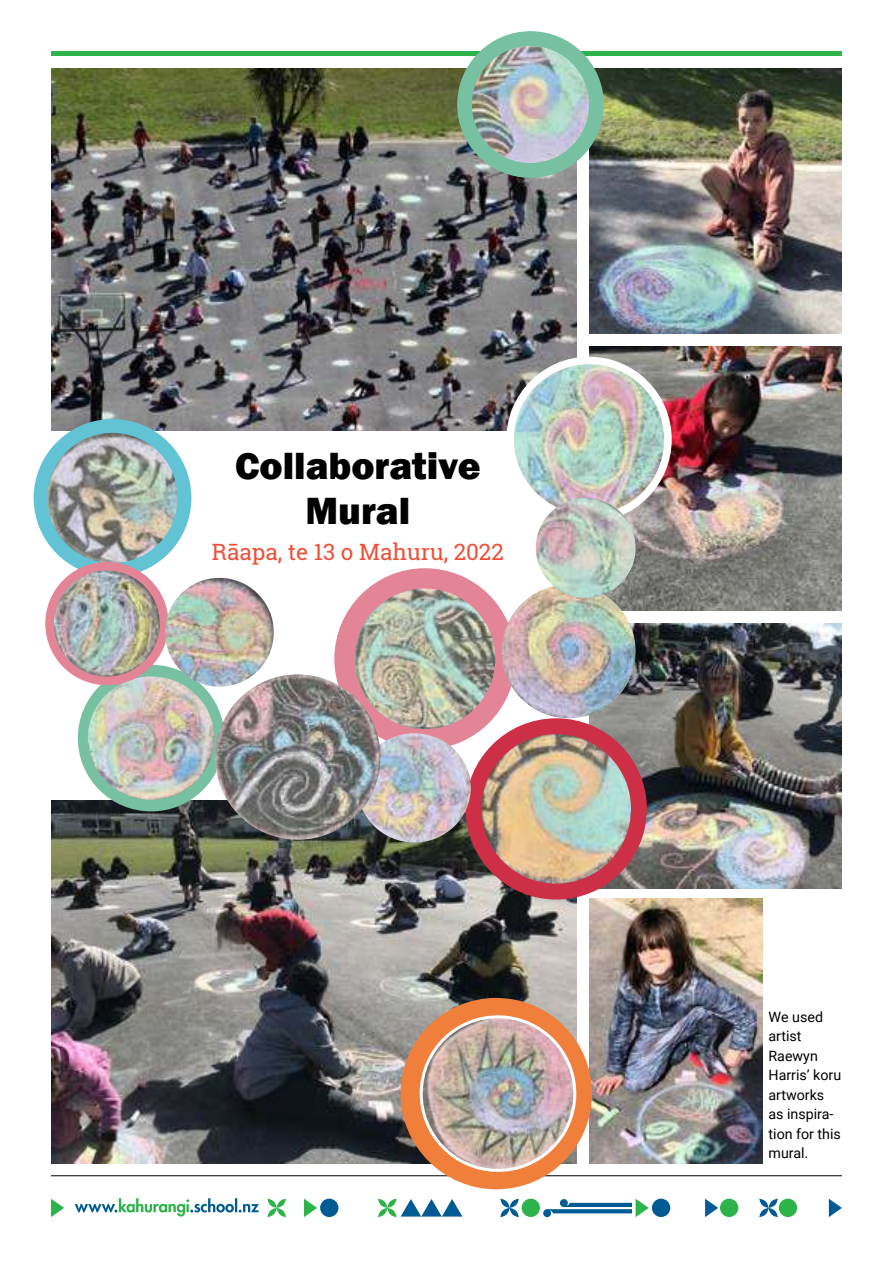
<style>
.page{position:relative;width:893px;height:1263px;background:#fff}
.page>*{position:absolute;margin:0;border:0;box-sizing:border-box;transform-origin:0 0}
.t1{font:800 39px/45px "Franklin Gothic";color:#000;text-align:center}
.t2{font:22.5px "Roboto Slab";color:#f04e37}
.t3{font:14.25px/19.5px "Roboto";color:#000}
</style>
<div class="page">
<svg style="left:829px;top:1199px;width:13px;height:18px"></svg>
<svg style="left:705px;top:1199px;width:13px;height:18px"></svg>
<svg style="left:304px;top:1199px;width:13px;height:18px"></svg>
<svg style="left:51px;top:1199px;width:13px;height:18px"></svg>
<svg style="left:759px;top:1199px;width:19px;height:18px"></svg>
<svg style="left:267px;top:1199px;width:19px;height:18px"></svg>
<svg style="left:500px;top:1199px;width:19px;height:18px"></svg>
<div style="left:720px;top:1199px;width:18px;height:18px;background:#2cb34a;border-radius:50%"></div>
<div style="left:652px;top:1199px;width:18px;height:18px;background:#005b94;border-radius:50%"></div>
<div style="left:320px;top:1199px;width:18px;height:18px;background:#005b94;border-radius:50%"></div>
<div style="left:522px;top:1199px;width:18px;height:18px;background:#2cb34a;border-radius:50%"></div>
<div style="left:779px;top:1199px;width:18px;height:18px;background:#2cb34a;border-radius:50%"></div>
<svg style="left:543px;top:1199px;width:106px;height:18px"></svg>
<svg style="left:378px;top:1199px;width:84px;height:18px"></svg>
<svg style="left:75px;top:1198px;width:184px;height:18px"></svg>
<hr style="left:51px;top:1175px;width:791px;height:1px;background:#000">
<hr style="left:51px;top:51px;width:791px;height:4px;background:#2cb34a">
<img style="left:51px;top:801px;width:526px;height:362px">
<img style="left:589px;top:68px;width:253px;height:265px">
<img style="left:589px;top:346px;width:253px;height:265px">
<img style="left:51px;top:68px;width:526px;height:363px">
<img style="left:589px;top:623px;width:253px;height:265px">
<img style="left:589px;top:899px;width:174px;height:264px">
<div style="left:401px;top:998px;width:191px;height:191px;background:#f07f3b;border-radius:50%"></div>
<div style="left:34px;top:419px;width:157px;height:158px;background:#62c3d4;border-radius:50%"></div>
<div style="left:334px;top:568px;width:182px;height:181px;background:#e38597;border-radius:50%"></div>
<img style="left:418px;top:1013px;width:157px;height:161px">
<div style="left:466px;top:718px;width:181px;height:181px;background:#cd2f46;border-radius:50%"></div>
<img style="left:481px;top:734px;width:150px;height:150px;border-radius:75px">
<div style="left:457px;top:31px;width:147px;height:147px;background:#77c0a2;border-radius:50%"></div>
<img style="left:472px;top:46px;width:117px;height:117px;border-radius:59px">
<img style="left:510px;top:360px;width:158px;height:158px;border-radius:79px">
<div style="left:506px;top:357px;width:166px;height:165px;border:8px solid #fff;border-radius:50%"></div>
<img style="left:355px;top:588px;width:140px;height:141px;border-radius:70px">
<img style="left:47px;top:433px;width:131px;height:130px;border-radius:65px">
<div style="left:78px;top:665px;width:146px;height:146px;background:#77c0a2;border-radius:50%"></div>
<img style="left:88px;top:676px;width:126px;height:124px">
<img style="left:502px;top:584px;width:134px;height:134px;border-radius:67px">
<div style="left:45px;top:562px;width:124px;height:123px;background:#e38597;border-radius:50%"></div>
<img style="left:54px;top:570px;width:106px;height:106px;border-radius:53px">
<img style="left:165px;top:578px;width:109px;height:109px;border-radius:54px">
<img style="left:358px;top:733px;width:113px;height:109px">
<img style="left:215px;top:674px;width:165px;height:166px;border-radius:83px">
<img style="left:536px;top:498px;width:100px;height:100px;border-radius:50px">
<h1 class="t1" style="left:235px;top:444px;width:247px">Collaborative<br>Mural</h1>
<h2 class="t2" style="left:212px;top:537px;width:293px">Rāapa, te 13 o Mahuru, 2022</h2>
<p class="t3" style="left:768px;top:1006px;width:74px">We used artist<br>Raewyn<br>Harris’ koru artworks as inspira&shy;tion for this mural.</p>
</div>
